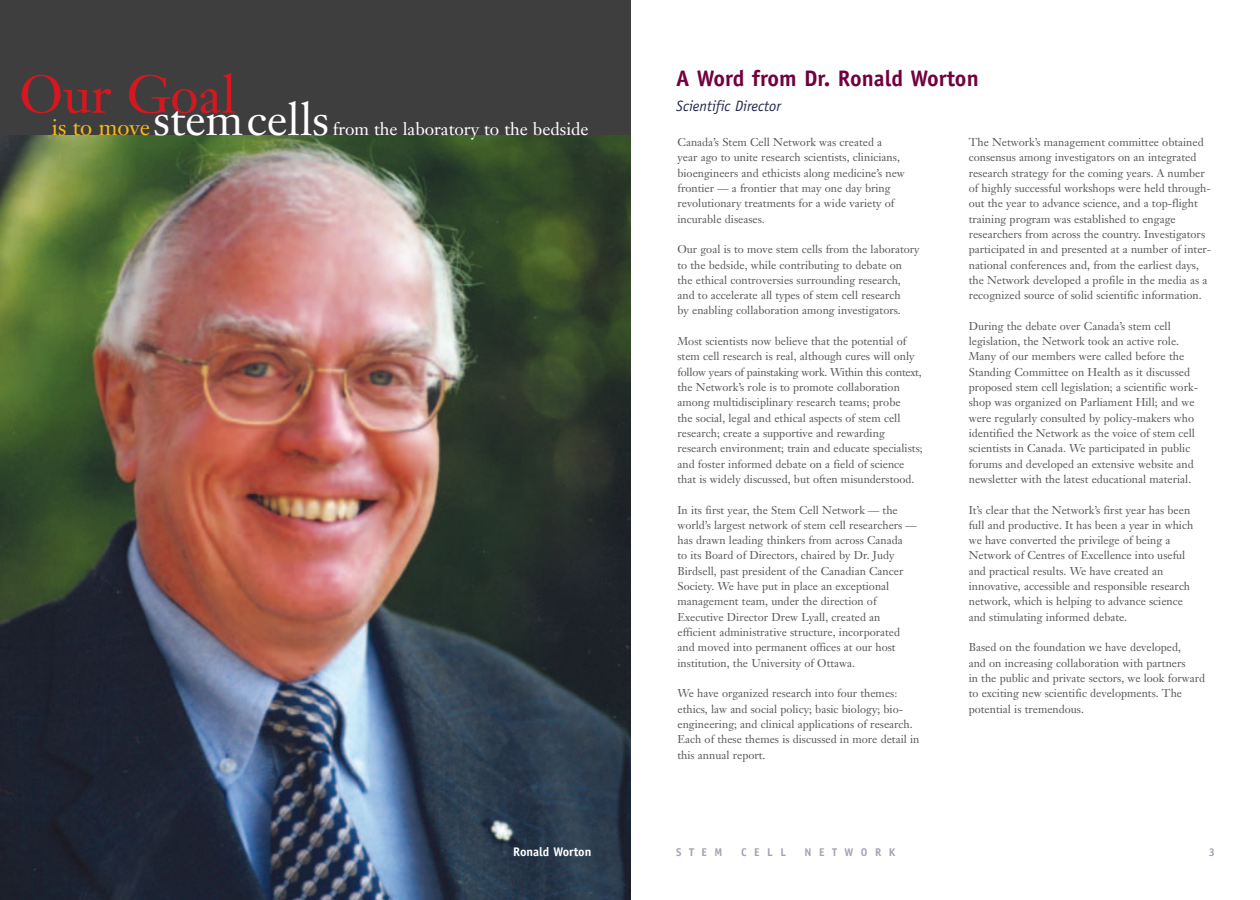
<style>
.page{position:relative;width:1260px;height:900px;background:#fff}
.page>*{position:absolute;margin:0;border:0;box-sizing:border-box;transform-origin:0 0}
.t1{font:52.5px "Janson Text";color:#d7171f}
.t2{font:45px "Janson Text";color:#fff}
.t3{font:700 22.5px "Officina Sans";color:#71003f}
.t4{font:17.5px "Janson Text";color:#fff}
.t5{font:italic 15px "Officina Sans";color:#24274f}
.t6{font:700 12.5px "Officina Sans";color:#fff}
.t7{font:11.25px/15.2px "Janson Text";color:#57585a}
.t8{font:700 11.25px "Officina Sans";letter-spacing:.665em;color:#a6a1b2}
.s1{font-size:22.5px;color:#f6bc0f}
</style>
<div class="page">
<div style="left:0;top:0;width:630px;height:136px;background:#3e3e3f"></div>
<img style="left:0;top:136px;width:631px;height:764px">
<h1 class="t1" style="left:19px;top:73px;width:219px">Our Goal</h1>
<h2 class="t2" style="left:52px;top:101px;width:279px"><span class="s1">is to move</span> stemcells</h2>
<h3 class="t4" style="left:333px;top:122px;width:257px">from the laboratory to the bedside</h3>
<p class="t6" style="left:513px;top:847px;width:80px">Ronald Worton</p>
<h3 class="t3" style="left:676px;top:70px;width:304px">A Word from Dr. Ronald Worton</h3>
<h3 class="t5" style="left:676px;top:100px;width:106px">Scientific Director</h3>
<p class="t7" style="left:677px;top:136px;width:229px">Canada’s Stem Cell Network was created a year ago to unite research scientists, clinicians, bioengineers and ethicists along medicine’s new frontier — a frontier that may one day bring revolutionary treatments for a wide variety of incurable diseases.</p>
<p class="t7" style="left:677px;top:243px;width:244px">Our goal is to move stem cells from the laboratory to the bedside, while contributing to debate on the ethical controversies surrounding research, and to accelerate all types of stem cell research<br>by enabling collaboration among investigators.</p>
<p class="t7" style="left:677px;top:335px;width:247px">Most scientists now believe that the potential of stem cell research is real, although cures will only follow years of painstaking work. Within this context, the Network’s role is to promote collaboration among multidisciplinary research teams; probe<br>the social, legal and ethical aspects of stem cell research; create a supportive and rewarding research environment; train and educate specialists; and foster informed debate on a field of science that is widely discussed, but often misunderstood.</p>
<p class="t7" style="left:677px;top:503px;width:241px">In its first year, the Stem Cell Network — the world’s largest network of stem cell researchers — has drawn leading thinkers from across Canada<br>to its Board of Directors, chaired by Dr. Judy Birdsell, past president of the Canadian Cancer Society. We have put in place an exceptional management team, under the direction of Executive Director Drew Lyall, created an efficient administrative structure, incorporated and moved into permanent offices at our host institution, the University of Ottawa.</p>
<p class="t7" style="left:677px;top:687px;width:244px">We have organized research into four themes: ethics, law and social policy; basic biology; bio&shy;engineering; and clinical applications of research.<br>Each of these themes is discussed in more detail in this annual report.</p>
<p class="t7" style="left:969px;top:136px;width:244px">The Network’s management committee obtained consensus among investigators on an integrated research strategy for the coming years. A number of highly successful workshops were held through&shy;out the year to advance science, and a top-flight training program was established to engage researchers from across the country. Investigators participated in and presented at a number of inter&shy;national conferences and, from the earliest days, the Network developed a profile in the media as a recognized source of solid scientific information.</p>
<p class="t7" style="left:969px;top:319px;width:231px">During the debate over Canada’s stem cell legislation, the Network took an active role.<br>Many of our members were called before the Standing Committee on Health as it discussed proposed stem cell legislation; a scientific work&shy;shop was organized on Parliament Hill; and we were regularly consulted by policy-makers who identified the Network as the voice of stem cell scientists in Canada. We participated in public forums and developed an extensive website and newsletter with the latest educational material.</p>
<p class="t7" style="left:969px;top:503px;width:226px">It’s clear that the Network’s first year has been full and productive. It has been a year in which we have converted the privilege of being a Network of Centres of Excellence into useful and practical results. We have created an innovative, accessible and responsible research network, which is helping to advance science and stimulating informed debate.</p>
<p class="t7" style="left:969px;top:641px;width:238px">Based on the foundation we have developed,<br>and on increasing collaboration with partners<br>in the public and private sectors, we look forward to exciting new scientific developments. The potential is tremendous.</p>
<p class="t8" style="left:676px;top:847px;width:48px">STEM</p>
<p class="t8" style="left:741px;top:847px;width:46px">CELL</p>
<p class="t8" style="left:805px;top:847px;width:92px">NETWORK</p>
<p class="t8" style="left:1209px;top:847px;width:8px">3</p>
</div>
